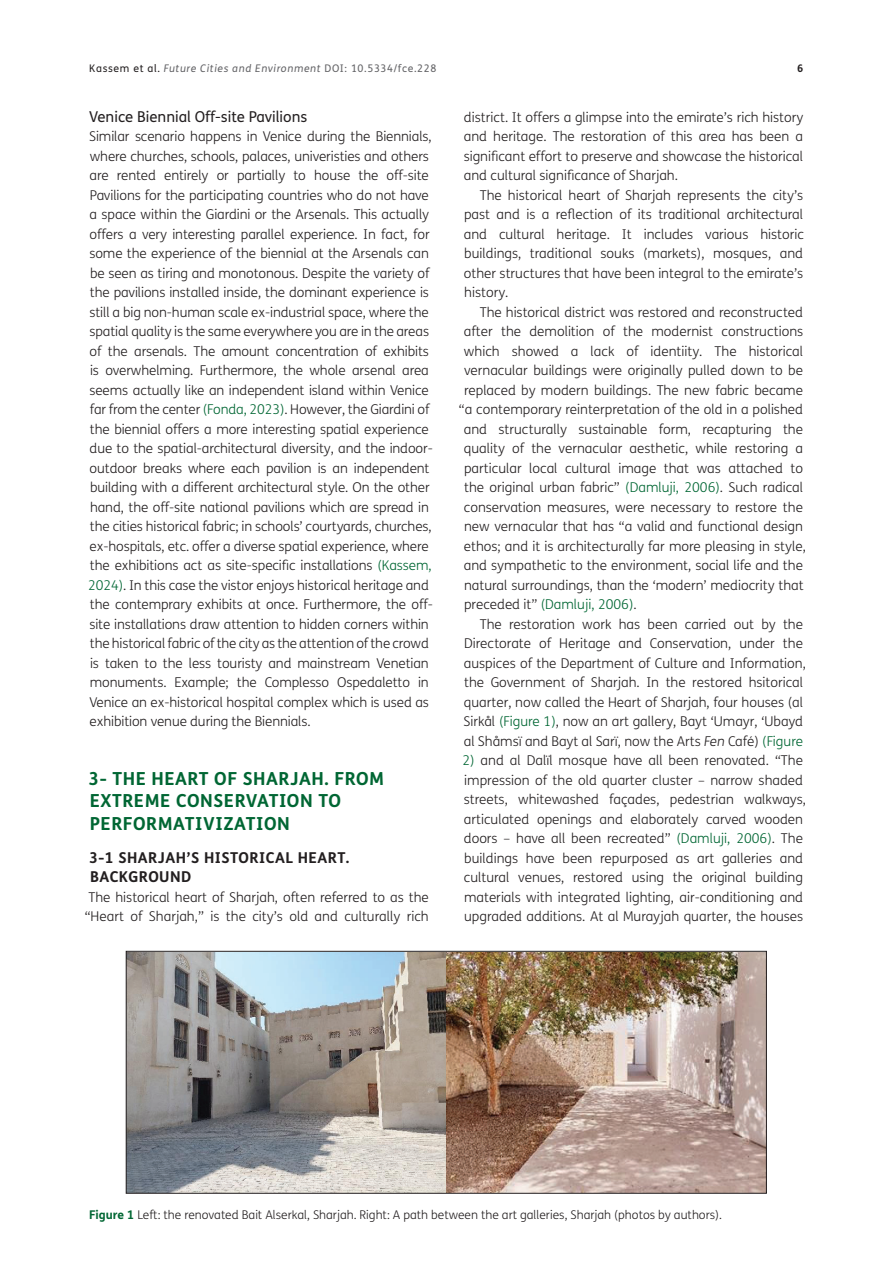
<style>
.page{position:relative;width:893px;height:1263px;background:#fff}
.page>*{position:absolute;margin:0;border:0;box-sizing:border-box;transform-origin:0 0}
.t1{font:700 18px/22.5px "FS Me";letter-spacing:.03em;color:#063}
.t2{font:700 15px/19.5px "FS Me";letter-spacing:.03em;color:#231f20}
.t3{font:15px "FS Me";color:#231f20}
.Body_Copy_-_1st_Para{font:300 13.5px/19.5px "FS Me";letter-spacing:-.005em;color:#231f20}
.Body_Copy{font:300 13.5px/19.5px "FS Me";color:#231f20}
.Body_Copy-2{font:300 13.5px "FS Me";color:#063}
.Figure_copy{font:300 12px "FS Me";color:#231f20}
.t4{font:italic 10.5px "FS Me";letter-spacing:.06em;color:#636366}
.t5{font:700 10.5px "FS Me";color:#231f20}
.s1{font-style:normal;color:#231f20}
.s2{font-style:normal}
.s3{color:#063}
.s4{color:#231f20}
.s5{font-style:italic}
.s6{font-weight:700;color:#063}
</style>
<div class="page">
<img style="left:128px;top:953px;width:637px;height:239px">
<div style="left:126px;top:951px;width:641px;height:243px;border:1px solid #231f20"></div>
<p class="t4" style="left:89px;top:62px;width:349px"><span class="s1">Kassem et al.</span> Future Cities and Environment <span class="s2">DOI: 10.5334/fce.228</span></p>
<p class="t5" style="left:797px;top:61px;width:8px">6</p>
<h3 class="t3" style="left:89px;top:108px;width:220px">Venice Biennial Off-site Pavilions</h3>
<p class="Body_Copy_-_1st_Para" style="left:88px;top:127px;width:346px">Similar scenario happens in Venice during the Biennials, where churches, schools, palaces, univeristies and others are rented entirely or partially to house the off-site Pavilions for the participating countries who do not have a space within the Giardini or the Arsenals. This actually offers a very interesting parallel experience. In fact, for some the experience of the biennial at the Arsenals can be seen as tiring and monotonous. Despite the variety of the pavilions installed inside, the dominant experience is still a big non-human scale ex-industrial space, where the spatial quality is the same everywhere you are in the areas of the arsenals. The amount concentration of exhibits is overwhelming. Furthermore, the whole arsenal area seems actually like an independent island within Venice far from the center <span class="s3">(Fonda, 2023)</span>. However, the Giardini of the biennial offers a more interesting spatial experience due to the spatial-architectural diversity, and the indoor&shy;outdoor breaks where each pavilion is an independent building with a different architectural style. On the other hand, the off-site national pavilions which are spread in the cities historical fabric; in schools’ courtyards, churches, ex-hospitals, etc. offer a diverse spatial experience, where the exhibitions act as site-specific installations <span class="s3">(Kassem, 2024)</span>. In this case the vistor enjoys historical heritage and the contemprary exhibits at once. Furthermore, the off&shy;site installations draw attention to hidden corners within the historical fabric of the city as the attention of the crowd is taken to the less touristy and mainstream Venetian monuments. Example; the Complesso Ospedaletto in Venice an ex-historical hospital complex which is used as exhibition venue during the Biennials.</p>
<p class="Body_Copy_-_1st_Para" style="left:464px;top:107px;width:341px;text-align:justify">district. It offers a glimpse into the emirate’s rich history and heritage. The restoration of this area has been a significant effort to preserve and showcase the historical and cultural significance of Sharjah.</p>
<p class="Body_Copy" style="left:464px;top:185px;width:342px;text-align:justify;text-indent:16px">The historical heart of Sharjah represents the city’s past and is a reflection of its traditional architectural and cultural heritage. It includes various historic buildings, traditional souks (markets), mosques, and other structures that have been integral to the emirate’s history.</p>
<p class="Body_Copy" style="left:480px;top:302px;width:325px">The historical district was restored and reconstructed</p>
<p class="Body_Copy" style="left:464px;top:322px;width:341px">after the demolition of the modernist constructions</p>
<p class="Body_Copy" style="left:464px;top:341px;width:341px">which showed a lack of identiity. The historical</p>
<p class="Body_Copy" style="left:464px;top:361px;width:340px">vernacular buildings were originally pulled down to be</p>
<p class="Body_Copy" style="left:464px;top:380px;width:340px">replaced by modern buildings. The new fabric became</p>
<p class="Body_Copy" style="left:459px;top:400px;width:346px">“a contemporary reinterpretation of the old in a polished</p>
<p class="Body_Copy" style="left:464px;top:419px;width:341px">and structurally sustainable form, recapturing the</p>
<p class="Body_Copy" style="left:464px;top:439px;width:341px">quality of the vernacular aesthetic, while restoring a</p>
<p class="Body_Copy" style="left:464px;top:458px;width:340px">particular local cultural image that was attached to</p>
<p class="Body_Copy" style="left:464px;top:478px;width:341px">the original urban fabric” <span class="s3">(Damluji, 2006)</span>. Such radical</p>
<p class="Body_Copy" style="left:464px;top:497px;width:341px">conservation measures, were necessary to restore the</p>
<p class="Body_Copy" style="left:464px;top:517px;width:340px">new vernacular that has “a valid and functional design</p>
<p class="Body_Copy" style="left:464px;top:536px;width:344px">ethos; and it is architecturally far more pleasing in style,</p>
<p class="Body_Copy" style="left:464px;top:556px;width:341px">and sympathetic to the environment, social life and the</p>
<p class="Body_Copy" style="left:464px;top:575px;width:341px">natural surroundings, than the ‘modern’ mediocrity that</p>
<p class="Body_Copy-2" style="left:464px;top:597px;width:174px"><span class="s4">preceded it”</span> (Damluji, 2006)<span class="s4">.</span></p>
<p class="Body_Copy" style="left:463px;top:614px;width:344px;text-indent:16px">The restoration work has been carried out by the Directorate of Heritage and Conservation, under the auspices of the Department of Culture and Information, the Government of Sharjah. In the restored hsitorical quarter, now called the Heart of Sharjah, four houses (al Sirkål <span class="s3">(Figure 1)</span>, now an art gallery, Bayt ‘Umayr, ‘Ubayd al Shåmsï and Bayt al Sarï, now the Arts <span class="s5">Fen</span> Café) <span class="s3">(Figure</span></p>
<p class="Body_Copy" style="left:462px;top:751px;width:345px"><span class="s3">2)</span> and al Dalïl mosque have all been renovated. “The impression of the old quarter cluster – narrow shaded streets, whitewashed façades, pedestrian walkways, articulated openings and elaborately carved wooden doors – have all been recreated” <span class="s3">(Damluji, 2006)</span>. The buildings have been repurposed as art galleries and cultural venues, restored using the original building materials with integrated lighting, air-conditioning and upgraded additions. At al Murayjah quarter, the houses</p>
<h1 class="t1" style="left:89px;top:767px;width:297px">3- THE HEART OF SHARJAH. FROM<br>EXTREME CONSERVATION TO<br>PERFORMATIVIZATION</h1>
<h2 class="t2" style="left:89px;top:848px;width:262px">3-1 SHARJAH’S HISTORICAL HEART.<br>BACKGROUND</h2>
<p class="Body_Copy_-_1st_Para" style="left:85px;top:887px;width:346px">The historical heart of Sharjah, often referred to as the “Heart of Sharjah,” is the city’s old and culturally rich</p>
<p class="Figure_copy" style="left:89px;top:1208px;width:634px"><span class="s6">Figure 1</span> Left: the renovated Bait Alserkal, Sharjah. Right: A path between the art galleries, Sharjah (photos by authors).</p>
</div>
